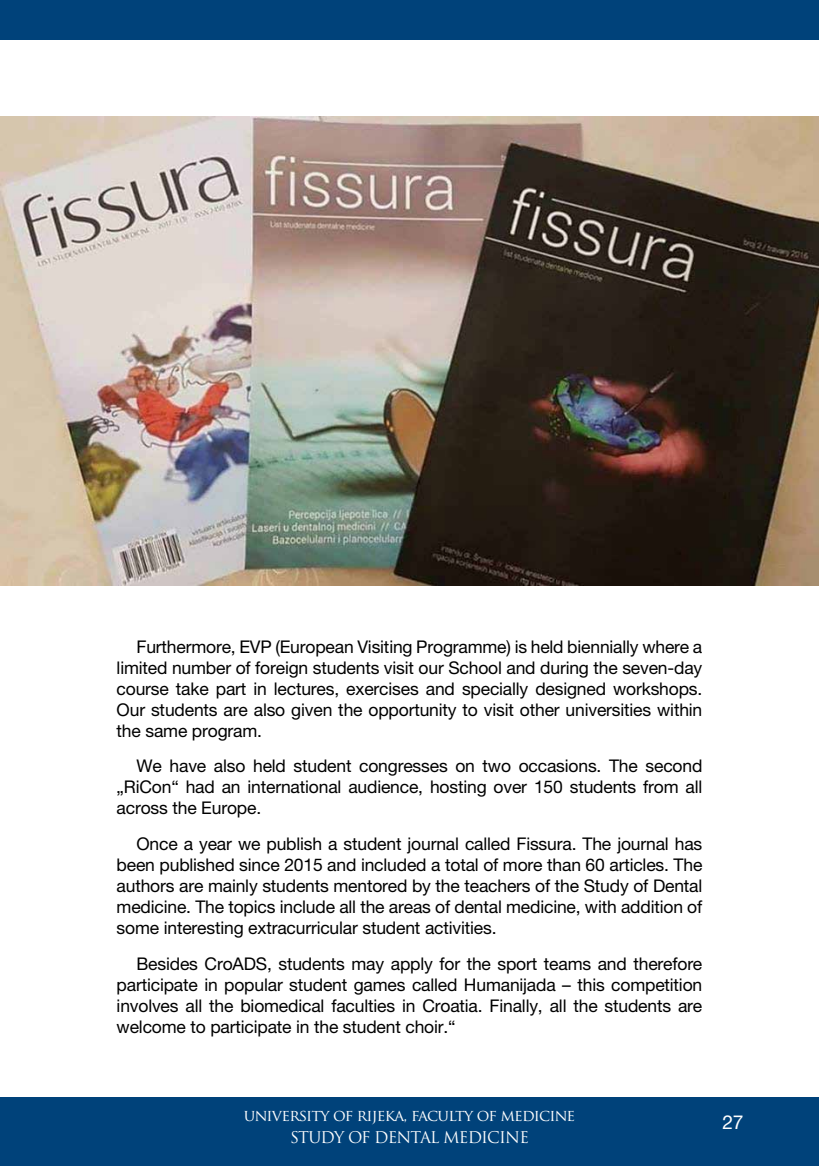
<style>
.page{position:relative;width:819px;height:1166px;background:#fff}
.page>*{position:absolute;margin:0;border:0;box-sizing:border-box;transform-origin:0 0}
.t1{font:19.25px "Helvetica Neue LT Pro";color:#fff}
.t2{font:17.5px/21px "Helvetica Neue LT Pro";letter-spacing:-.01em;color:#000;text-align:justify}
.t3{font:15.75px "Trajan Pro";letter-spacing:-.05em;color:#fff}
</style>
<div class="page">
<div style="left:0;top:0;width:819px;height:40px;background:#00427a"></div>
<div style="left:0;top:1098px;width:819px;height:68px;background:#00427a"></div>
<img style="left:0;top:116px;width:819px;height:469px">
<p class="t2" style="left:117px;top:635px;width:587px;text-indent:20px">Furthermore, EVP (European Visiting Programme) is held biennially where a limited number of foreign students visit our School and during the seven-day course take part in lectures, exercises and specially designed workshops.<br>Our students are also given the opportunity to visit other universities within the same program.</p>
<p class="t2" style="left:117px;top:755px;width:587px;text-indent:20px">We have also held student congresses on two occasions. The second „RiCon“ had an international audience, hosting over 150 students from all across the Europe.</p>
<p class="t2" style="left:117px;top:833px;width:587px;text-indent:20px">Once a year we publish a student journal called Fissura. The journal has been published since 2015 and included a total of more than 60 articles. The authors are mainly students mentored by the teachers of the Study of Dental medicine. The topics include all the areas of dental medicine, with addition of some interesting extracurricular student activities.</p>
<p class="t2" style="left:117px;top:953px;width:587px;text-indent:20px">Besides CroADS, students may apply for the sport teams and therefore participate in popular student games called Humanijada – this competition involves all the biomedical faculties in Croatia. Finally, all the students are welcome to participate in the student choir.“</p>
<p class="t3" style="left:244px;top:1106px;width:333px">university of rijeka, faculty of medicine</p>
<p class="t3" style="left:290px;top:1127px;width:240px">STUDY OF DENTAL MEDICINE</p>
<p class="t1" style="left:722px;top:1110px;width:23px">27</p>
</div>
